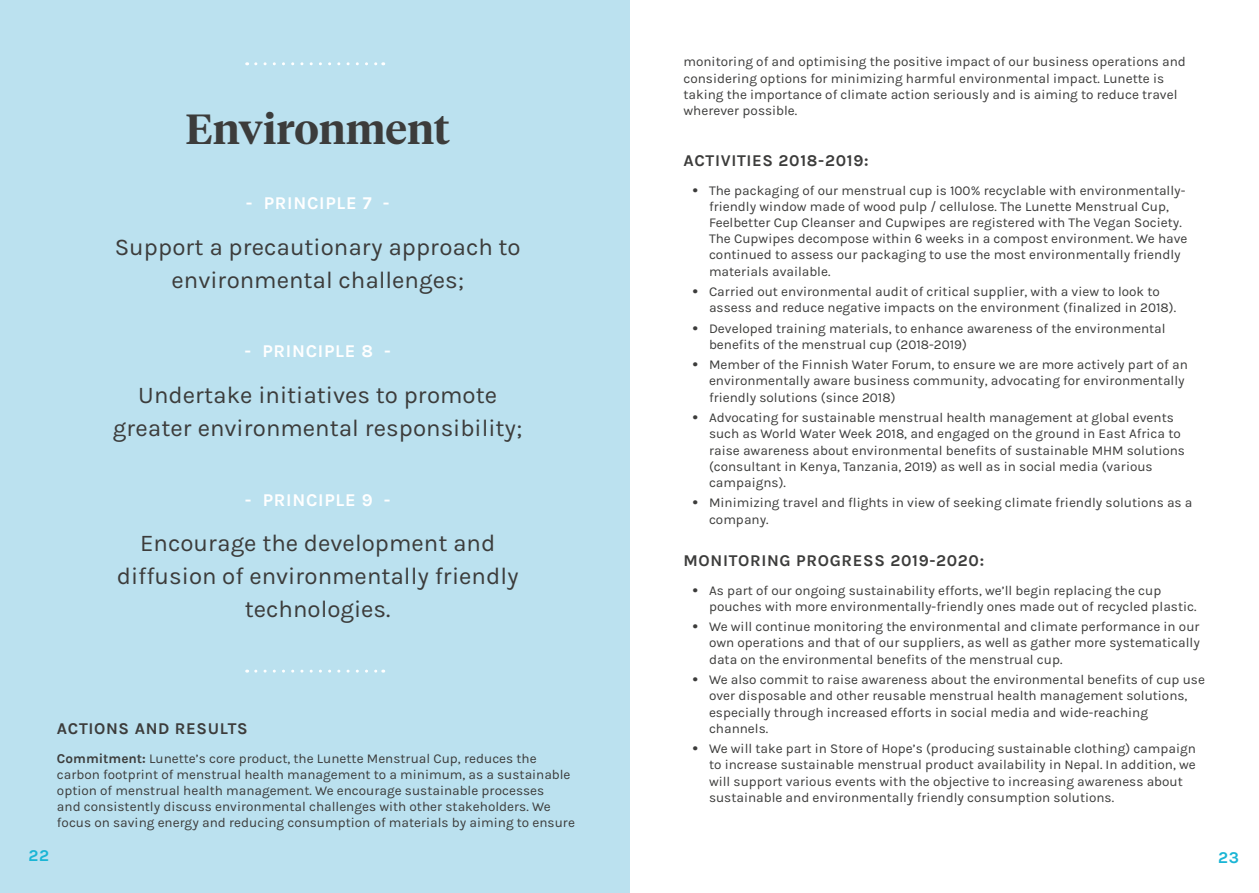
<style>
.page{position:relative;width:1259px;height:893px;background:#fff}
.page>*{position:absolute;margin:0;border:0;box-sizing:border-box;transform-origin:0 0}
.t1{font:600 42px "Tiempos Headline";color:#3c3c3b}
.t2{font:36px "Karla";color:#3c3c3b}
.t3{font:24px/33px "Karla";color:#3c3c3b;text-align:center}
.t4{font:700 18px "Karla";letter-spacing:.04em;color:#fff}
.t5{font:700 16.5px "Karla";letter-spacing:.04em;color:#3c3c3b}
.t6{font:700 16.5px "Karla";color:#1ab5d5}
.t7{font:13.5px/16.2px "Karla";color:#3c3c3b}
.s1{font-weight:700}
</style>
<div class="page">
<div style="left:0;top:0;width:629px;height:893px;background:#bbe1ef"></div>
<svg style="left:256px;top:670px;width:128px;height:3px"></svg>
<svg style="left:256px;top:62px;width:128px;height:3px"></svg>
<h1 class="t1" style="left:186px;top:100px;width:266px">Environment</h1>
<h3 class="t4" style="left:246px;top:193px;width:145px">- PRINCIPLE 7 -</h3>
<h3 class="t3" style="left:115px;top:231px;width:407px">Support a precautionary approach to environmental challenges;</h3>
<h3 class="t4" style="left:244px;top:341px;width:148px">- PRINCIPLE 8 -</h3>
<h3 class="t3" style="left:113px;top:379px;width:411px">Undertake initiatives to promote greater environmental responsibility;</h3>
<h3 class="t4" style="left:245px;top:489px;width:147px">- PRINCIPLE 9 -</h3>
<h3 class="t3" style="left:117px;top:527px;width:403px">Encourage the development and diffusion of environmentally friendly technologies.</h3>
<p class="t5" style="left:57px;top:719px;width:192px">ACTIONS AND RESULTS</p>
<p class="t7" style="left:57px;top:750px;width:519px"><span class="s1">Commitment:</span> Lunette’s core product, the Lunette Menstrual Cup, reduces the carbon footprint of menstrual health management to a minimum, as a sustainable option of menstrual health management. We encourage sustainable processes<br>and consistently discuss environmental challenges with other stakeholders. We focus on saving energy and reducing consumption of materials by aiming to ensure</p>
<p class="t7" style="left:683px;top:54px;width:504px">monitoring of and optimising the positive impact of our business operations and considering options for minimizing harmful environmental impact. Lunette is taking the importance of climate action seriously and is aiming to reduce travel wherever possible.</p>
<p class="t5" style="left:683px;top:150px;width:186px">ACTIVITIES 2018-2019:</p>
<h2 class="t2" style="left:692px;top:160px;width:8px">.</h2>
<p class="t7" style="left:709px;top:182px;width:480px">The packaging of our menstrual cup is 100% recyclable with environmentally&shy;friendly window made of wood pulp / cellulose. The Lunette Menstrual Cup, Feelbetter Cup Cleanser and Cupwipes are registered with The Vegan Society.<br>The Cupwipes decompose within 6 weeks in a compost environment. We have continued to assess our packaging to use the most environmentally friendly materials available.</p>
<h2 class="t2" style="left:692px;top:261px;width:8px">.</h2>
<p class="t7" style="left:709px;top:284px;width:468px">Carried out environmental audit of critical supplier, with a view to look to assess and reduce negative impacts on the environment (finalized in 2018).</p>
<h2 class="t2" style="left:692px;top:298px;width:8px">.</h2>
<p class="t7" style="left:709px;top:320px;width:458px">Developed training materials, to enhance awareness of the environmental benefits of the menstrual cup (2018-2019)</p>
<h2 class="t2" style="left:692px;top:335px;width:8px">.</h2>
<p class="t7" style="left:709px;top:357px;width:480px">Member of the Finnish Water Forum, to ensure we are more actively part of an environmentally aware business community, advocating for environmentally friendly solutions (since 2018)</p>
<h2 class="t2" style="left:692px;top:387px;width:8px">.</h2>
<p class="t7" style="left:709px;top:410px;width:477px">Advocating for sustainable menstrual health management at global events such as World Water Week 2018, and engaged on the ground in East Africa to raise awareness about environmental benefits of sustainable MHM solutions (consultant in Kenya, Tanzania, 2019) as well as in social media (various campaigns).</p>
<h2 class="t2" style="left:692px;top:473px;width:8px">.</h2>
<p class="t7" style="left:709px;top:495px;width:485px">Minimizing travel and flights in view of seeking climate friendly solutions as a company.</p>
<p class="t5" style="left:683px;top:551px;width:302px">MONITORING PROGRESS 2019-2020:</p>
<h2 class="t2" style="left:692px;top:560px;width:8px">.</h2>
<p class="t7" style="left:709px;top:582px;width:489px">As part of our ongoing sustainability efforts, we’ll begin replacing the cup pouches with more environmentally-friendly ones made out of recycled plastic.</p>
<h2 class="t2" style="left:692px;top:597px;width:8px">.</h2>
<p class="t7" style="left:709px;top:619px;width:492px;text-align:justify">We will continue monitoring the environmental and climate performance in our own operations and that of our suppliers, as well as gather more systematically data on the environmental benefits of the menstrual cup.</p>
<h2 class="t2" style="left:692px;top:649px;width:8px">.</h2>
<p class="t7" style="left:709px;top:672px;width:497px">We also commit to raise awareness about the environmental benefits of cup use over disposable and other reusable menstrual health management solutions, especially through increased efforts in social media and wide-reaching channels.</p>
<h2 class="t2" style="left:692px;top:718px;width:8px">.</h2>
<p class="t7" style="left:709px;top:741px;width:488px">We will take part in Store of Hope’s (producing sustainable clothing) campaign to increase sustainable menstrual product availability in Nepal. In addition, we will support various events with the objective to increasing awareness about sustainable and environmentally friendly consumption solutions.</p>
<p class="t6" style="left:28px;top:846px;width:22px">22</p>
<p class="t6" style="left:1218px;top:847px;width:22px">23</p>
</div>
